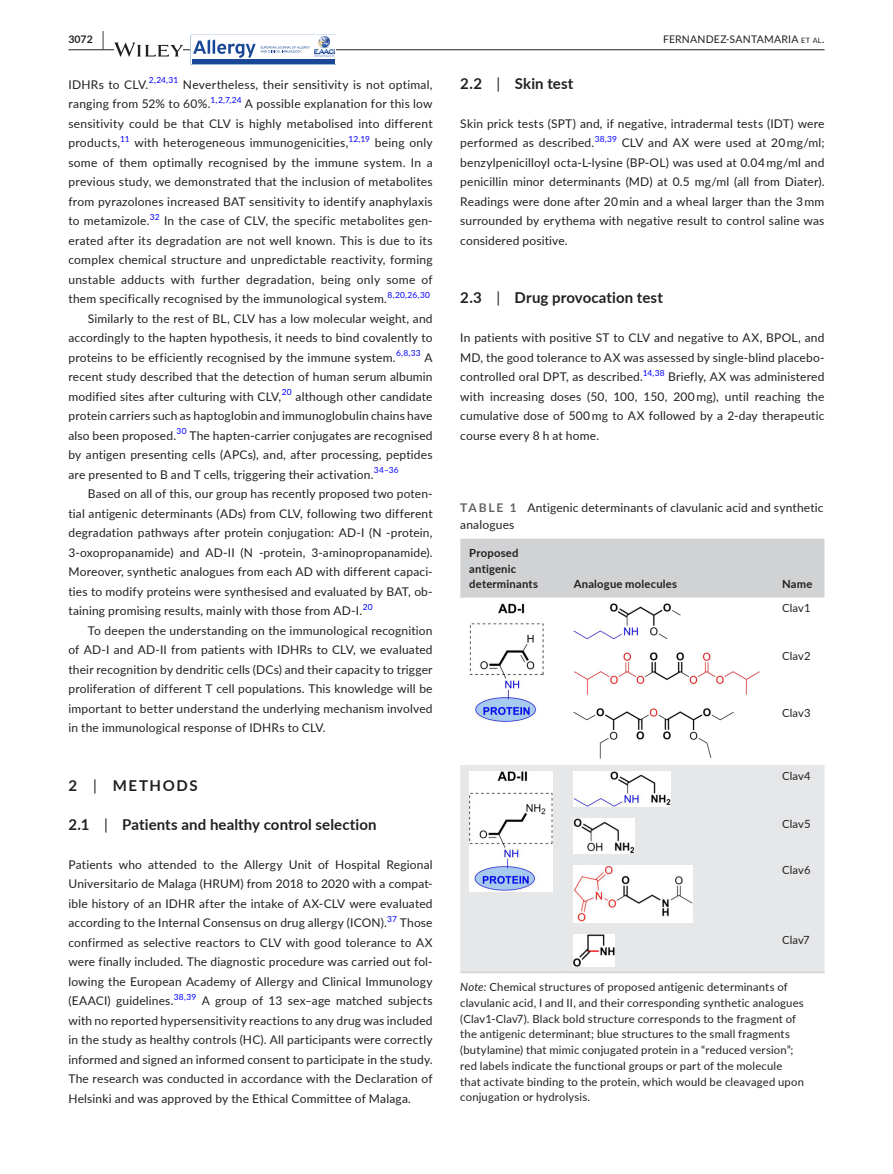
<style>
.page{position:relative;width:893px;height:1174px;background:#fff}
.page>*{position:absolute;margin:0;border:0;box-sizing:border-box;transform-origin:0 0}
.t1{font:700 15px "Lato";letter-spacing:.01em;color:#231f20}
.t2{font:700 15px "Lato";letter-spacing:.11em;color:#231f20}
.t3{font:12px/19.5px "Lato";letter-spacing:.015em;color:#231f20;text-align:justify}
.t4{font:11.25px/15.8px "Lato";letter-spacing:.015em;color:#231f20}
.t5{font:700 11.25px/15.8px "Lato";letter-spacing:.02em;color:#231f20}
.t6{font:10.5px "Lato";letter-spacing:.02em;color:#231f20}
.t7{font:700 10.5px "Lato";color:#231f20}
.t8{font:8.4px "Lato";letter-spacing:.02em;color:#00f}
.s1{font-size:19.5px}
.s2{font-size:7.35px}
.s3{font-weight:400}
.s4{font-weight:700;color:#636366}
.s5{font-style:italic}
</style>
<div class="page">
<hr style="left:68px;top:49px;width:756px;height:1px;background:#231f20">
<svg style="left:114px;top:42px;width:69px;height:15px"></svg>
<svg style="left:191px;top:39px;width:145px;height:26px"></svg>
<div style="left:192px;top:59px;width:142px;height:5px;background:#1b4896"></div>
<img style="left:313px;top:36px;width:22px;height:22px">
<div style="left:460px;top:538px;width:364px;height:59px;background:#d1d2d4"></div>
<div style="left:460px;top:765px;width:364px;height:206px;background:#e6e7e9"></div>
<hr style="left:460px;top:971px;width:105px;height:2px;background:#d1d2d4">
<hr style="left:565px;top:971px;width:208px;height:2px;background:#d1d2d4">
<hr style="left:773px;top:971px;width:51px;height:2px;background:#d1d2d4">
<img style="left:469px;top:603px;width:74px;height:118px">
<img style="left:574px;top:603px;width:107px;height:36px">
<img style="left:574px;top:651px;width:186px;height:44px">
<img style="left:574px;top:708px;width:159px;height:51px">
<img style="left:469px;top:771px;width:83px;height:120px">
<img style="left:574px;top:771px;width:96px;height:35px">
<img style="left:574px;top:818px;width:60px;height:35px">
<img style="left:574px;top:865px;width:118px;height:57px">
<img style="left:574px;top:934px;width:41px;height:32px">
<p class="t7" style="left:68px;top:31px;width:37px">3072 <span class="s1">|</span></p>
<p class="t6" style="left:663px;top:31px;width:163px">FERNANDEZ-SANTAMARIA <span class="s2">et al</span>.</p>
<p class="t3" style="left:68px;top:74px;width:366px">IDHRs to CLV.<sup>2,24,31</sup> Nevertheless, their sensitivity is not optimal,</p>
<p class="t3" style="left:68px;top:93px;width:366px">ranging from 52% to 60%.<sup>1,2,7,24</sup> A possible explanation for this low</p>
<p class="t3" style="left:68px;top:113px;width:366px">sensitivity could be that CLV is highly metabolised into different</p>
<p class="t3" style="left:68px;top:132px;width:366px">products,<sup>11</sup> with heterogeneous immunogenicities,<sup>12,19</sup> being only</p>
<p class="t3" style="left:68px;top:152px;width:366px">some of them optimally recognised by the immune system. In a</p>
<p class="t3" style="left:68px;top:171px;width:366px">previous study, we demonstrated that the inclusion of metabolites</p>
<p class="t3" style="left:68px;top:191px;width:366px">from pyrazolones increased BAT sensitivity to identify anaphylaxis</p>
<p class="t3" style="left:68px;top:210px;width:366px">to metamizole.<sup>32</sup> In the case of CLV, the specific metabolites gen-</p>
<p class="t3" style="left:68px;top:230px;width:366px">erated after its degradation are not well known. This is due to its</p>
<p class="t3" style="left:68px;top:249px;width:366px">complex chemical structure and unpredictable reactivity, forming</p>
<p class="t3" style="left:68px;top:269px;width:366px">unstable adducts with further degradation, being only some of</p>
<p class="t3" style="left:68px;top:288px;width:363px">them specifically recognised by the immunological system.<sup>8,20,26,30</sup></p>
<p class="t3" style="left:88px;top:308px;width:346px">Similarly to the rest of BL, CLV has a low molecular weight, and</p>
<p class="t3" style="left:68px;top:327px;width:366px">accordingly to the hapten hypothesis, it needs to bind covalently to</p>
<p class="t3" style="left:68px;top:347px;width:366px">proteins to be efficiently recognised by the immune system.<sup>6,8,33</sup> A</p>
<p class="t3" style="left:68px;top:366px;width:366px">recent study described that the detection of human serum albumin</p>
<p class="t3" style="left:68px;top:386px;width:366px">modified sites after culturing with CLV,<sup>20</sup> although other candidate</p>
<p class="t3" style="left:68px;top:405px;width:366px">protein carriers such as haptoglobin and immunoglobulin chains have</p>
<p class="t3" style="left:68px;top:425px;width:366px">also been proposed.<sup>30</sup> The hapten-carrier conjugates are recognised</p>
<p class="t3" style="left:68px;top:444px;width:366px">by antigen presenting cells (APCs), and, after processing, peptides</p>
<p class="t3" style="left:68px;top:464px;width:307px">are presented to B and T cells, triggering their activation.</p>
<p class="t8" style="left:374px;top:464px;width:26px">34–36</p>
<p class="t3" style="left:68px;top:483px;width:366px;text-indent:20px">Based on all of this, our group has recently proposed two poten&shy;tial antigenic determinants (ADs) from CLV, following two different degradation pathways after protein conjugation: AD-I (N -protein, 3-oxopropanamide) and AD-II (N -protein, 3-aminopropanamide).<br>Moreover, synthetic analogues from each AD with different capaci&shy;ties to modify proteins were synthesised and evaluated by BAT, ob&shy;taining promising results, mainly with those from AD-I.</p>
<p class="t1" style="left:460px;top:72px;width:115px">2.2 <span class="s3">|</span> Skin test</p>
<p class="t3" style="left:460px;top:113px;width:366px">Skin prick tests (SPT) and, if negative, intradermal tests (IDT) were performed as described.<sup>38,39</sup> CLV and AX were used at 20 mg/ml; benzylpenicilloyl octa-L-lysine (BP-OL) was used at 0.04 mg/ml and penicillin minor determinants (MD) at 0.5 mg/ml (all from Diater).<br>Readings were done after 20 min and a wheal larger than the 3 mm surrounded by erythema with negative result to control saline was considered positive.</p>
<p class="t1" style="left:460px;top:287px;width:204px">2.3 <span class="s3">|</span> Drug provocation test</p>
<p class="t3" style="left:460px;top:327px;width:366px">In patients with positive ST to CLV and negative to AX, BPOL, and MD, the good tolerance to AX was assessed by single-blind placebo&shy;controlled oral DPT, as described.<sup>14,38</sup> Briefly, AX was administered with increasing doses (50, 100, 150, 200 mg), until reaching the cumulative dose of 500 mg to AX followed by a 2-day therapeutic course every 8 h at home.</p>
<p class="t3" style="left:460px;top:499px;width:365px;line-height:16.5px"><span class="s4">TABLE 1</span> Antigenic determinants of clavulanic acid and synthetic analogues</p>
<p class="t5" style="left:469px;top:544px;width:70px">Proposed antigenic determinants</p>
<p class="t5" style="left:574px;top:576px;width:105px">Analogue molecules</p>
<p class="t5" style="left:782px;top:576px;width:32px">Name</p>
<p class="t4" style="left:782px;top:600px;width:30px">Clav1</p>
<p class="t4" style="left:782px;top:648px;width:30px">Clav2</p>
<p class="t8" style="left:363px;top:601px;width:11px">20</p>
<p class="t3" style="left:68px;top:620px;width:366px;text-indent:20px">To deepen the understanding on the immunological recognition of AD-I and AD-II from patients with IDHRs to CLV, we evaluated their recognition by dendritic cells (DCs) and their capacity to trigger proliferation of different T cell populations. This knowledge will be important to better understand the underlying mechanism involved in the immunological response of IDHRs to CLV.</p>
<p class="t4" style="left:782px;top:704px;width:30px">Clav3</p>
<p class="t2" style="left:68px;top:774px;width:131px">2 <span class="s3">|</span> METHODS</p>
<p class="t1" style="left:68px;top:813px;width:310px">2.1 <span class="s3">|</span> Patients and healthy control selection</p>
<p class="t3" style="left:68px;top:854px;width:366px">Patients who attended to the Allergy Unit of Hospital Regional Universitario de Malaga (HRUM) from 2018 to 2020 with a compat&shy;ible history of an IDHR after the intake of AX-CLV were evaluated according to the Internal Consensus on drug allergy (ICON).</p>
<p class="t8" style="left:387px;top:913px;width:11px">37</p>
<p class="t3" style="left:68px;top:912px;width:366px;text-indent:331px">Those confirmed as selective reactors to CLV with good tolerance to AX were finally included. The diagnostic procedure was carried out fol&shy;lowing the European Academy of Allergy and Clinical Immunology (EAACI) guidelines.<sup>38,39</sup> A group of 13 sex–age matched subjects with no reported hypersensitivity reactions to any drug was included in the study as healthy controls (HC). All participants were correctly informed and signed an informed consent to participate in the study.<br>The research was conducted in accordance with the Declaration of Helsinki and was approved by the Ethical Committee of Malaga.</p>
<p class="t4" style="left:782px;top:767px;width:30px">Clav4</p>
<p class="t4" style="left:782px;top:815px;width:30px">Clav5</p>
<p class="t4" style="left:782px;top:862px;width:30px">Clav6</p>
<p class="t4" style="left:782px;top:931px;width:29px">Clav7</p>
<p class="t4" style="left:460px;top:978px;width:345px"><span class="s5">Note:</span> Chemical structures of proposed antigenic determinants of clavulanic acid, I and II, and their corresponding synthetic analogues (Clav1-Clav7). Black bold structure corresponds to the fragment of the antigenic determinant; blue structures to the small fragments (butylamine) that mimic conjugated protein in a “reduced version”; red labels indicate the functional groups or part of the molecule that activate binding to the protein, which would be cleavaged upon conjugation or hydrolysis.</p>
</div>
